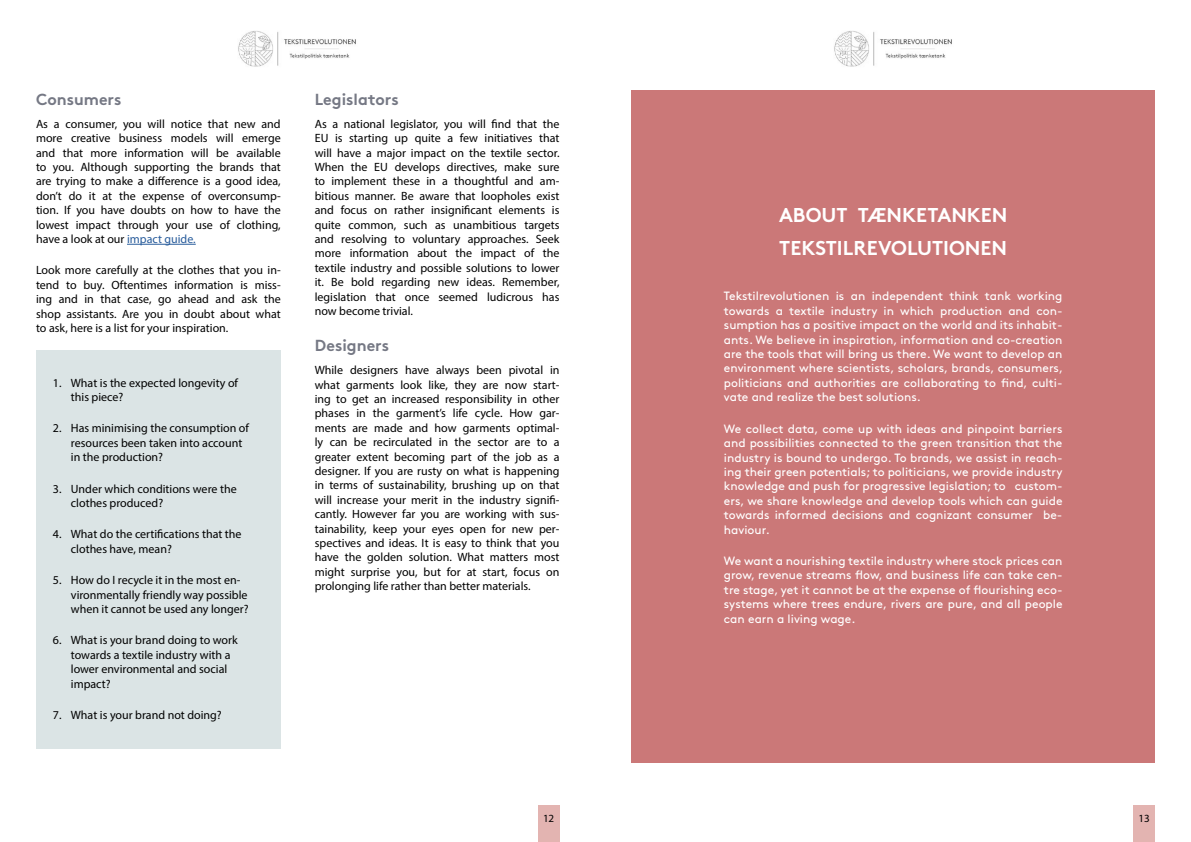
<style>
.page{position:relative;width:1191px;height:842px;background:#fff}
.page>*{position:absolute;margin:0;border:0;box-sizing:border-box;transform-origin:0 0}
.t1{font:700 20px/32.5px "Brown";color:#fff}
.t2{font:700 16px "Brown";color:#757884}
.t3{font:12px/14.4px "Myriad Pro";color:#000}
.t4{font:12px/14.4px "Brown";color:#fff;text-align:justify}
.t5{font:11px "Myriad Pro";color:#000}
.s1{color:#275b9b}
</style>
<div class="page">
<div style="left:538px;top:806px;width:21px;height:36px;background:#e3b4b1"></div>
<div style="left:1133px;top:806px;width:22px;height:36px;background:#e3b4b1"></div>
<img style="left:238px;top:31px;width:118px;height:36px">
<img style="left:834px;top:31px;width:118px;height:36px">
<hr style="left:127px;top:244px;width:69px;height:1px;background:#275b9b">
<div style="left:36px;top:350px;width:245px;height:398px;background:#dbe4e5"></div>
<div style="left:631px;top:91px;width:524px;height:672px;background:#cb7878"></div>
<h2 class="t2" style="left:36px;top:86px;width:87px">Consumers</h2>
<p class="t3" style="left:36px;top:116px;width:246px;text-align:justify">As a consumer, you will notice that new and more creative business models will emerge and that more information will be available to you. Although supporting the brands that are trying to make a difference is a good idea, don’t do it at the expense of overconsump&shy;tion. If you have doubts on how to have the lowest impact through your use of clothing, have a look at our <span class="s1">impact guide.</span></p>
<p class="t3" style="left:36px;top:263px;width:246px;text-align:justify">Look more carefully at the clothes that you in&shy;tend to buy. Oftentimes information is miss&shy;ing and in that case, go ahead and ask the shop assistants. Are you in doubt about what to ask, here is a list for your inspiration.</p>
<p class="t3" style="left:71px;top:375px;width:169px;text-indent:-18px">1. What is the expected longevity of this piece?</p>
<p class="t3" style="left:71px;top:421px;width:180px;text-indent:-18px">2. Has minimising the consumption of resources been taken into account in the production?</p>
<p class="t3" style="left:71px;top:481px;width:167px;text-indent:-18px">3. Under which conditions were the clothes produced?</p>
<p class="t3" style="left:71px;top:527px;width:172px;text-indent:-18px">4. What do the certifications that the clothes have, mean?</p>
<p class="t3" style="left:71px;top:573px;width:179px;text-indent:-18px">5. How do I recycle it in the most en&shy;vironmentally friendly way possible when it cannot be used any longer?</p>
<p class="t3" style="left:71px;top:633px;width:168px;text-indent:-18px">6. What is your brand doing to work towards a textile industry with a lower environmental and social impact?</p>
<p class="t3" style="left:53px;top:707px;width:170px">7. What is your brand not doing?</p>
<h2 class="t2" style="left:315px;top:86px;width:86px">Legislators</h2>
<p class="t3" style="left:315px;top:116px;width:246px;text-align:justify">As a national legislator, you will find that the EU is starting up quite a few initiatives that will have a major impact on the textile sector.<br>When the EU develops directives, make sure to implement these in a thoughtful and am&shy;bitious manner. Be aware that loopholes exist and focus on rather insignificant elements is quite common, such as unambitious targets and resolving to voluntary approaches. Seek more information about the impact of the textile industry and possible solutions to lower it. Be bold regarding new ideas. Remember, legislation that once seemed ludicrous has now become trivial.</p>
<h2 class="t2" style="left:315px;top:333px;width:76px">Designers</h2>
<p class="t3" style="left:315px;top:363px;width:246px;text-align:justify">While designers have always been pivotal in what garments look like, they are now start&shy;ing to get an increased responsibility in other phases in the garment’s life cycle. How gar&shy;ments are made and how garments optimal&shy;ly can be recirculated in the sector are to a greater extent becoming part of the job as a designer. If you are rusty on what is happening in terms of sustainability, brushing up on that will increase your merit in the industry signifi&shy;cantly. However far you are working with sus&shy;tainability, keep your eyes open for new per&shy;spectives and ideas. It is easy to think that you have the golden solution. What matters most might surprise you, but for at start, focus on prolonging life rather than better materials.</p>
<h1 class="t1" style="left:779px;top:197px;width:230px">ABOUT TÆNKETANKEN<br>TEKSTILREVOLUTIONEN</h1>
<p class="t4" style="left:724px;top:288px;width:341px">Tekstilrevolutionen is an independent think tank working towards a textile industry in which production and con&shy;sumption has a positive impact on the world and its inhabit&shy;ants. We believe in inspiration, information and co-creation are the tools that will bring us there. We want to develop an environment where scientists, scholars, brands, consumers, politicians and authorities are collaborating to find, culti&shy;vate and realize the best solutions.</p>
<p class="t4" style="left:724px;top:420px;width:340px">We collect data, come up with ideas and pinpoint barriers and possibilities connected to the green transition that the industry is bound to undergo. To brands, we assist in reach&shy;ing their green potentials; to politicians, we provide industry knowledge and push for progressive legislation; to custom&shy;ers, we share knowledge and develop tools which can guide towards informed decisions and cognizant consumer be&shy;haviour.</p>
<p class="t4" style="left:724px;top:552px;width:340px">We want a nourishing textile industry where stock prices can grow, revenue streams flow, and business life can take cen&shy;tre stage, yet it cannot be at the expense of flourishing eco&shy;systems where trees endure, rivers are pure, and all people can earn a living wage.</p>
<p class="t5" style="left:543px;top:812px;width:13px">12</p>
<p class="t5" style="left:1138px;top:812px;width:13px">13</p>
</div>
